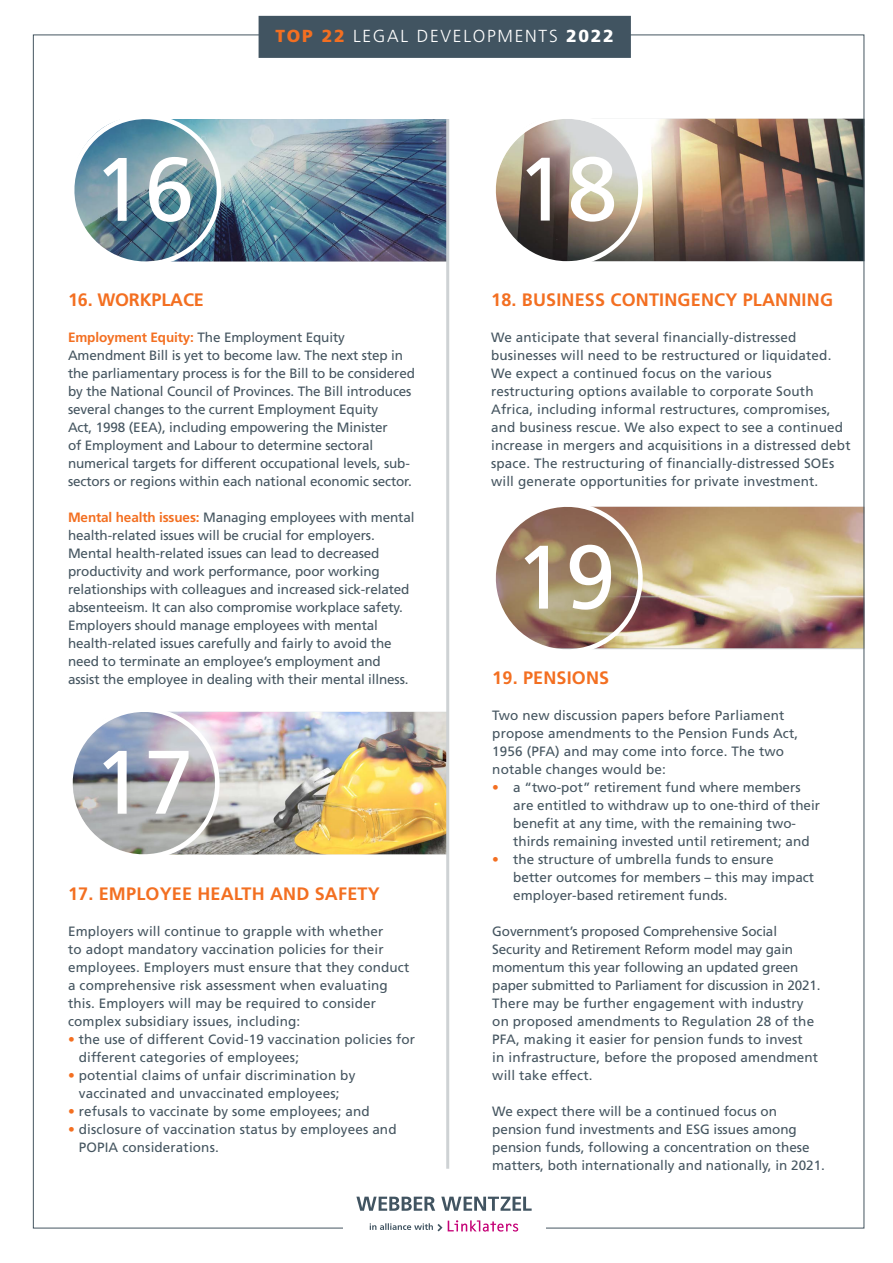
<style>
.page{position:relative;width:893px;height:1263px;background:#fff}
.page>*{position:absolute;margin:0;border:0;box-sizing:border-box;transform-origin:0 0}
.t1{font:90px "Frutiger LT Std";letter-spacing:.01em;color:#fff}
.t2{font:700 18px "Frutiger LT Std";letter-spacing:.01em;color:#f36f21}
.t3{font:700 18px "Frutiger LT Std";letter-spacing:-.01em;color:#f36f21}
.t4{font:300 17.4px "Frutiger LT Std";letter-spacing:.1em;color:#fff}
.t5{font:13.5px/18px "Frutiger LT Std";color:#455560}
.s1{font-weight:900;color:#f36f21}
.s2{font-weight:900}
.s3{font-weight:700;color:#f36f21}
.s4{color:#f36f21}
</style>
<div class="page">
<img style="left:228px;top:711px;width:218px;height:144px">
<img style="left:651px;top:506px;width:211px;height:142px">
<img style="left:651px;top:118px;width:211px;height:144px">
<svg style="left:356px;top:1196px;width:176px;height:15px"></svg>
<svg style="left:448px;top:1220px;width:70px;height:11px"></svg>
<svg style="left:370px;top:1223px;width:72px;height:8px"></svg>
<img style="left:230px;top:119px;width:216px;height:143px">
<img style="left:74px;top:119px;width:156px;height:143px">
<img style="left:72px;top:711px;width:156px;height:144px">
<div style="left:259px;top:16px;width:372px;height:42px;background:#415461"></div>
<svg style="left:495px;top:119px;width:156px;height:143px"></svg>
<svg style="left:495px;top:506px;width:156px;height:144px;background:#ac937b"></svg>
<hr style="left:446px;top:119px;width:3px;height:1050px;background:#ced2d4">
<h1 class="t1" style="left:93px;top:137px;width:102px">16</h1>
<p class="t4" style="left:275px;top:26px;width:340px"><span class="s1">TOP 22</span> LEGAL DEVELOPMENTS <span class="s2">2022</span></p>
<h1 class="t1" style="left:516px;top:136px;width:102px">18</h1>
<h2 class="t3" style="left:68px;top:289px;width:137px">16. WORKPLACE</h2>
<p class="t5" style="left:68px;top:328px;width:348px"><span class="s3">Employment Equity:</span> The Employment Equity Amendment Bill is yet to become law. The next step in the parliamentary process is for the Bill to be considered by the National Council of Provinces. The Bill introduces several changes to the current Employment Equity<br>Act, 1998 (EEA), including empowering the Minister<br>of Employment and Labour to determine sectoral numerical targets for different occupational levels, sub&shy;sectors or regions within each national economic sector.</p>
<p class="t5" style="left:68px;top:508px;width:348px"><span class="s3">Mental health issues:</span> Managing employees with mental health-related issues will be crucial for employers.<br>Mental health-related issues can lead to decreased productivity and work performance, poor working relationships with colleagues and increased sick-related absenteeism. It can also compromise workplace safety.<br>Employers should manage employees with mental health-related issues carefully and fairly to avoid the need to terminate an employee’s employment and assist the employee in dealing with their mental illness.</p>
<h1 class="t1" style="left:93px;top:729px;width:102px">17</h1>
<h2 class="t2" style="left:68px;top:883px;width:313px">17. EMPLOYEE HEALTH AND SAFETY</h2>
<p class="t5" style="left:68px;top:922px;width:343px">Employers will continue to grapple with whether<br>to adopt mandatory vaccination policies for their employees. Employers must ensure that they conduct a comprehensive risk assessment when evaluating this. Employers will may be required to consider complex subsidiary issues, including:</p>
<p class="t5" style="left:79px;top:1030px;width:338px;text-indent:-11px"><span class="s4">•</span> the use of different Covid-19 vaccination policies for different categories of employees;</p>
<p class="t5" style="left:68px;top:1066px;width:289px;text-align:center"><span class="s4">•</span> potential claims of unfair discrimination by vaccinated and unvaccinated employees;</p>
<p class="t5" style="left:68px;top:1102px;width:303px"><span class="s4">•</span> refusals to vaccinate by some employees; and</p>
<p class="t5" style="left:79px;top:1120px;width:319px;text-indent:-11px"><span class="s4">•</span> disclosure of vaccination status by employees and<br>POPIA considerations.</p>
<h2 class="t2" style="left:491px;top:289px;width:343px">18. BUSINESS CONTINGENCY PLANNING</h2>
<p class="t5" style="left:491px;top:328px;width:361px">We anticipate that several financially-distressed businesses will need to be restructured or liquidated.<br>We expect a continued focus on the various restructuring options available to corporate South Africa, including informal restructures, compromises, and business rescue. We also expect to see a continued increase in mergers and acquisitions in a distressed debt space. The restructuring of financially-distressed SOEs will generate opportunities for private investment.</p>
<h1 class="t1" style="left:515px;top:524px;width:102px">19</h1>
<h2 class="t2" style="left:492px;top:667px;width:119px">19. PENSIONS</h2>
<p class="t5" style="left:492px;top:706px;width:307px">Two new discussion papers before Parliament propose amendments to the Pension Funds Act, 1956 (PFA) and may come into force. The two notable changes would be:</p>
<p class="t5" style="left:513px;top:778px;width:308px;text-indent:-21px"><span class="s4">•</span> a “two-pot” retirement fund where members are entitled to withdraw up to one-third of their benefit at any time, with the remaining two&shy;thirds remaining invested until retirement; and</p>
<p class="t5" style="left:513px;top:850px;width:302px;text-indent:-21px"><span class="s4">•</span> the structure of umbrella funds to ensure better outcomes for members – this may impact employer-based retirement funds.</p>
<p class="t5" style="left:492px;top:922px;width:330px">Government’s proposed Comprehensive Social Security and Retirement Reform model may gain momentum this year following an updated green paper submitted to Parliament for discussion in 2021.<br>There may be further engagement with industry on proposed amendments to Regulation 28 of the PFA, making it easier for pension funds to invest<br>in infrastructure, before the proposed amendment will take effect.</p>
<p class="t5" style="left:492px;top:1102px;width:334px">We expect there will be a continued focus on pension fund investments and ESG issues among pension funds, following a concentration on these matters, both internationally and nationally, in 2021.</p>
</div>
